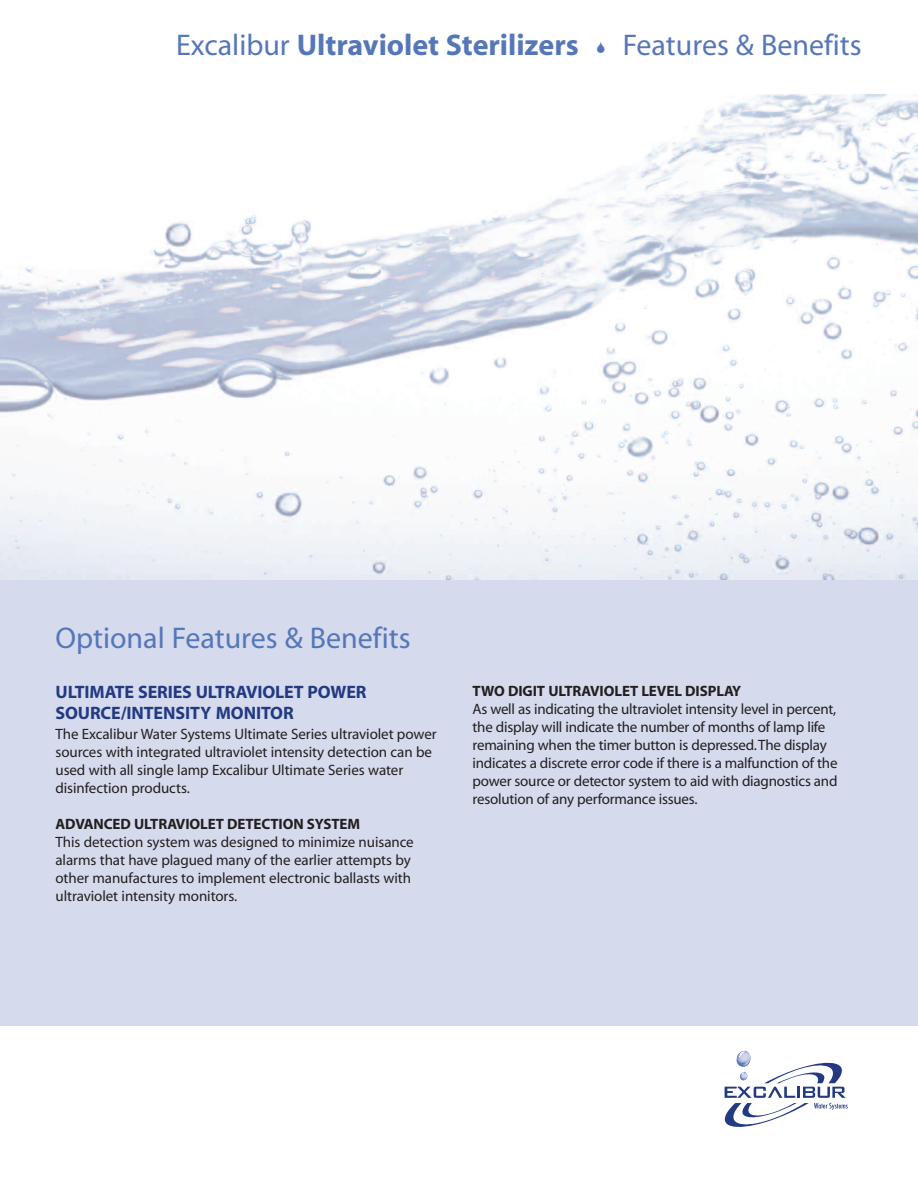
<style>
.page{position:relative;width:918px;height:1188px;background:#fff}
.page>*{position:absolute;margin:0;border:0;box-sizing:border-box;transform-origin:0 0}
.t1{font:30px "Myriad";color:#5577b9}
.t2{font:700 30px "Myriad";color:#5577b9}
.t3{font:700 18px/21.6px "Myriad";letter-spacing:-.005em;color:#233a82}
.t4{font:15px/18px "Myriad";letter-spacing:-.01em;color:#231f20}
.t5{font:700 15px "Myriad";letter-spacing:-.005em;color:#231f20}
.s1{font-weight:400}
</style>
<div class="page">
<img style="left:0;top:94px;width:918px;height:486px">
<div style="left:0;top:580px;width:918px;height:446px;background:#d5daed"></div>
<svg style="left:725px;top:1051px;width:123px;height:76px"></svg>
<h1 class="t2" style="left:176px;top:34px;width:404px"><span class="s1">Excalibur</span> Ultraviolet Sterilizers</h1>
<h1 class="t1" style="left:623px;top:34px;width:240px">Features &amp; Benefits</h1>
<h1 class="t1" style="left:56px;top:627px;width:357px">Optional Features &amp; Benefits</h1>
<p class="t3" style="left:55px;top:682px;width:313px">ULTIMATE SERIES ULTRAVIOLET POWER<br>SOURCE/INTENSITY MONITOR</p>
<p class="t4" style="left:56px;top:726px;width:383px">The Excalibur Water Systems Ultimate Series ultraviolet power sources with integrated ultraviolet intensity detection can be used with all single lamp Excalibur Ultimate Series water disinfection products.</p>
<p class="t5" style="left:56px;top:818px;width:306px">ADVANCED ULTRAVIOLET DETECTION SYSTEM</p>
<p class="t4" style="left:55px;top:834px;width:360px">This detection system was designed to minimize nuisance alarms that have plagued many of the earlier attempts by other manufactures to implement electronic ballasts with ultraviolet intensity monitors.</p>
<p class="t5" style="left:473px;top:685px;width:270px">TWO DIGIT ULTRAVIOLET LEVEL DISPLAY</p>
<p class="t4" style="left:473px;top:701px;width:367px">As well as indicating the ultraviolet intensity level in percent, the display will indicate the number of months of lamp life remaining when the timer button is depressed.The display indicates a discrete error code if there is a malfunction of the power source or detector system to aid with diagnostics and resolution of any performance issues.</p>
</div>
